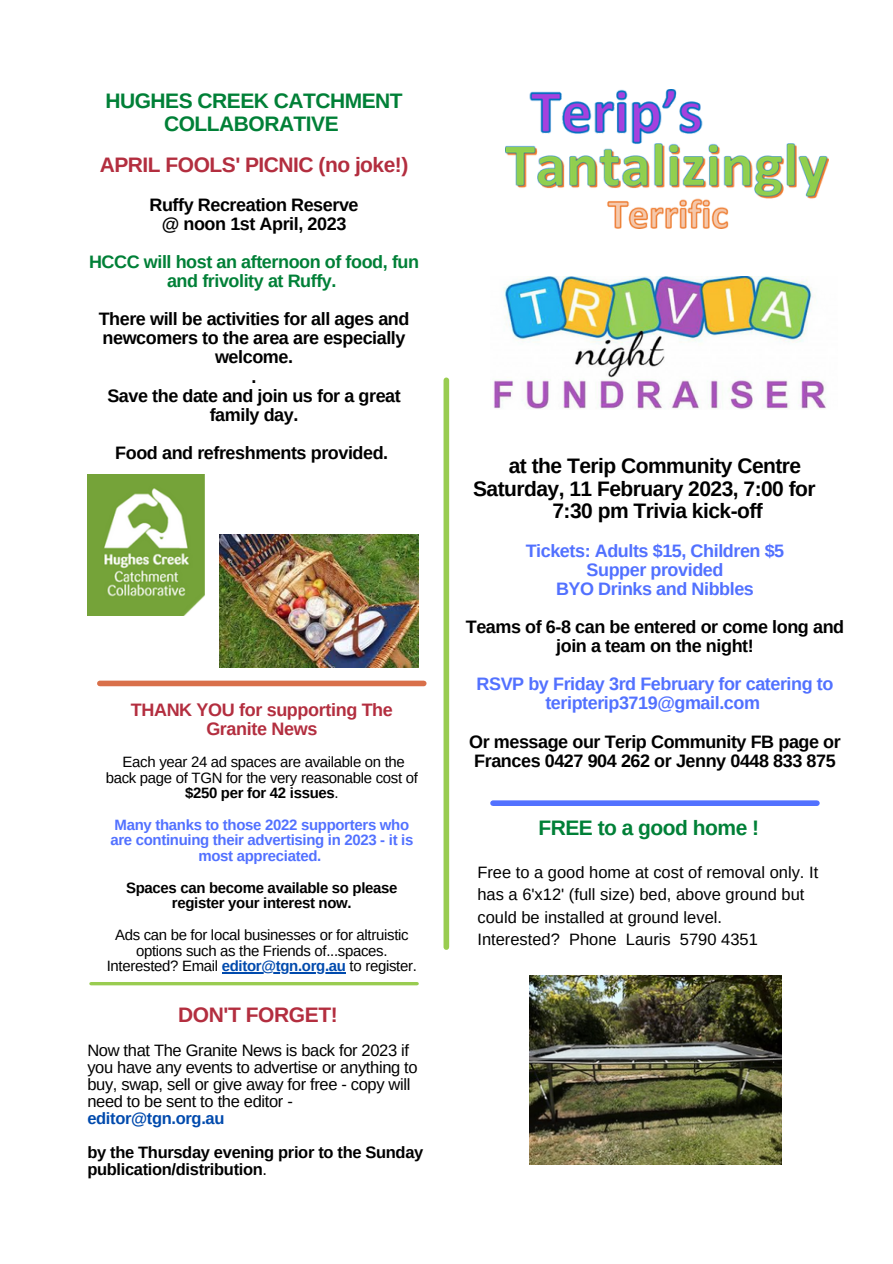
<style>
.page{position:relative;width:893px;height:1264px;background:#fff}
.page>*{position:absolute;margin:0;border:0;box-sizing:border-box;transform-origin:0 0}
.t1{font:700 21px "Arimo";letter-spacing:-.025em;color:#000}
.t2{font:700 21px/22.5px "Arimo";letter-spacing:-.025em;color:#008037;text-align:center}
.t3{font:700 21px "Arimo";letter-spacing:-.025em;color:#b32e3f}
.t4{font:700 18px/19px "Arimo";letter-spacing:-.025em;color:#000;text-align:center}
.t5{font:700 18px/19px "Arimo";letter-spacing:-.025em;color:#5271ff;text-align:center}
.t6{font:700 18px/19px "Arimo";letter-spacing:-.025em;color:#008037;text-align:center}
.t7{font:700 18px/19px "Arimo";letter-spacing:-.02em;color:#b32e3f;text-align:center}
.t8{font:16.5px/16.8px "Arimo";letter-spacing:-.02em;color:#000}
.t9{font:16.5px/22.5px "Arimo";color:#000}
.t10{font:700 16.5px/16.8px "Arimo";letter-spacing:-.02em;color:#000}
.t11{font:700 16.5px "Arimo";letter-spacing:-.02em;color:#004aad}
.t12{font:15px/15.8px "Arimo";letter-spacing:-.02em;color:#000;text-align:center}
.t13{font:700 15px/15.8px "Arimo";letter-spacing:-.02em;color:#5271ff;text-align:center}
.t14{font:700 15px/15.8px "Arimo";letter-spacing:-.02em;color:#000;text-align:center}
.s1{font-weight:700}
.s2{font-weight:700;color:#004aad}
.s3{font-weight:400}
</style>
<div class="page">
<hr style="left:91px;top:982px;width:326px;height:3px;background:#99cc50">
<div style="left:100px;top:680px;width:324px;height:6px;background:#d9704a"></div>
<img style="left:88px;top:474px;width:116px;height:142px">
<img style="left:219px;top:535px;width:199px;height:132px">
<img style="left:505px;top:89px;width:323px;height:140px">
<img style="left:493px;top:277px;width:333px;height:132px">
<img style="left:529px;top:975px;width:252px;height:189px">
<hr style="left:222px;top:972px;width:124px;height:1px;background:#004aad">
<div style="left:493px;top:800px;width:323px;height:6px;background:#5271ff"></div>
<div style="left:443px;top:380px;width:6px;height:567px;background:#99cc50"></div>
<p class="t2" style="left:105px;top:90px;width:298px">HUGHES CREEK CATCHMENT<br>COLLABORATIVE</p>
<p class="t3" style="left:100px;top:153px;width:310px">APRIL FOOLS' PICNIC (no joke!)</p>
<p class="t4" style="left:149px;top:195px;width:210px">Ruffy Recreation Reserve @ noon 1st April, 2023</p>
<p class="t6" style="left:89px;top:252px;width:331px">HCCC will host an afternoon of food, fun and frivolity at Ruffy.</p>
<p class="t4" style="left:99px;top:309px;width:312px">There will be activities for all ages and newcomers to the area are especially welcome.<br>.<br>Save the date and join us for a great family day.</p>
<p class="t4" style="left:115px;top:443px;width:274px">Food and refreshments provided.</p>
<p class="t7" style="left:131px;top:700px;width:264px">THANK YOU for supporting The<br>Granite News</p>
<p class="t12" style="left:106px;top:753px;width:314px">Each year 24 ad spaces are available on the back page of TGN for the very reasonable cost of <span class="s1">$250 per for 42 issues</span>.</p>
<p class="t13" style="left:110px;top:816px;width:304px">Many thanks to those 2022 supporters who are continuing their advertising in 2023 - it is most appreciated.</p>
<p class="t14" style="left:126px;top:879px;width:273px">Spaces can become available so please register your interest now.</p>
<p class="t12" style="left:107px;top:926px;width:311px">Ads can be for local businesses or for altruistic options such as the Friends of...spaces.<br>Interested? Email <span class="s2">editor@tgn.org.au</span> to register.</p>
<p class="t3" style="left:178px;top:1002px;width:161px">DON'T FORGET!</p>
<p class="t8" style="left:87px;top:1042px;width:332px">Now that The Granite News is back for 2023 if you have any events to advertise or anything to buy, swap, sell or give away for free - copy will need to be sent to the editor -</p>
<p class="t11" style="left:87px;top:1108px;width:139px">editor@tgn.org.au</p>
<p class="t10" style="left:87px;top:1143px;width:337px">by the Thursday evening prior to the Sunday publication/distribution<span class="s3">.</span></p>
<p class="t1" style="left:508px;top:454px;width:294px">at the Terip Community Centre</p>
<p class="t1" style="left:473px;top:477px;width:344px">Saturday, 11 February 2023, 7:00 for</p>
<p class="t1" style="left:552px;top:499px;width:212px">7:30 pm Trivia kick-off</p>
<p class="t5" style="left:525px;top:540px;width:260px">Tickets: Adults $15, Children $5<br>Supper provided<br>BYO Drinks and Nibbles</p>
<p class="t4" style="left:465px;top:617px;width:380px">Teams of 6-8 can be entered or come long and join a team on the night!</p>
<p class="t5" style="left:476px;top:674px;width:358px">RSVP by Friday 3rd February for catering to teripterip3719@gmail.com</p>
<p class="t4" style="left:469px;top:732px;width:373px;text-align:left">Or message our Terip Community FB page or<br>Frances 0427 904 262 or Jenny 0448 833 875</p>
<p class="t2" style="left:538px;top:816px;width:222px">FREE to a good home !</p>
<p class="t9" style="left:477px;top:860px;width:342px">Free to a good home at cost of removal only. It has a 6'x12' (full size) bed, above ground but could be installed at ground level.<br>Interested? Phone Lauris 5790 4351</p>
</div>
